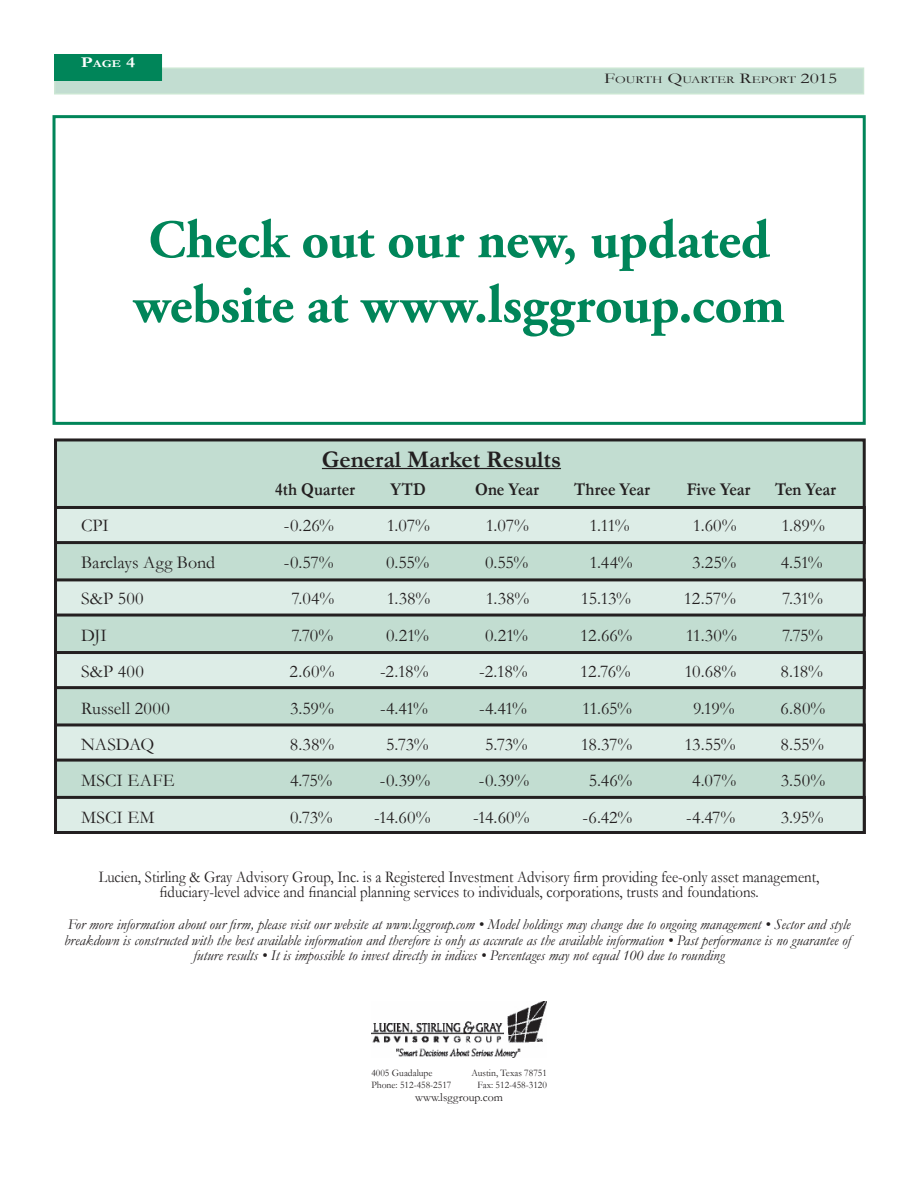
<style>
.page{position:relative;width:923px;height:1188px;background:#fff}
.page>*{position:absolute;margin:0;border:0;box-sizing:border-box;transform-origin:0 0}
.t1{font:700 54px/64.8px "Adobe Garamond Pro";letter-spacing:-.005em;color:#008559}
.t2{font:700 24px "Garamond";color:#231f20}
.t3{font:18px "Garamond";letter-spacing:-.005em;color:#231f20}
.t4{font:700 18px "Garamond";color:#231f20;scale:.9 1}
.t5{font:18px "Garamond";letter-spacing:.02em;color:#231f20}
.t6{font:16.5px/15.8px "Garamond";color:#231f20;text-align:center;scale:.9 1}
.t7{font:italic 15px/15.8px "Garamond";color:#231f20;text-align:center}
.t8{font:12px "Garamond";color:#231f20}
.t9{font:10.5px "Garamond";color:#231f20;scale:1.3 1}
.t10{font:700 10.5px "Garamond";color:#fff;scale:1.3 1}
.t11{font:10.05px "Garamond";color:#231f20;scale:.96 1}
.s1{font-size:15px}
</style>
<div class="page">
<div style="left:54px;top:68px;width:810px;height:26px;background:#c2ddd1"></div>
<div style="left:54px;top:54px;width:108px;height:27px;background:#008559"></div>
<img style="left:371px;top:1001px;width:176px;height:56px">
<div style="left:56px;top:440px;width:808px;height:392px;background:#c2ddd1"></div>
<div style="left:56px;top:507px;width:808px;height:36px;background:#ddede7"></div>
<div style="left:54px;top:506px;width:812px;height:38px;border:3px solid #231f20"></div>
<hr style="left:322px;top:468px;width:239px;height:1px;background:#231f20">
<div style="left:56px;top:580px;width:808px;height:35px;background:#ddede7"></div>
<div style="left:54px;top:578px;width:812px;height:39px;border:3px solid #231f20"></div>
<div style="left:56px;top:653px;width:808px;height:35px;background:#ddede7"></div>
<div style="left:54px;top:651px;width:812px;height:38px;border:3px solid #231f20"></div>
<div style="left:56px;top:725px;width:808px;height:35px;background:#ddede7"></div>
<div style="left:54px;top:723px;width:812px;height:39px;border:3px solid #231f20"></div>
<div style="left:56px;top:797px;width:808px;height:35px;background:#ddede7"></div>
<div style="left:54px;top:796px;width:812px;height:38px;border:3px solid #231f20"></div>
<div style="left:52px;top:115px;width:814px;height:310px;border:3px solid #008559"></div>
<p class="t10" style="left:81px;top:58px;width:43px"><span class="s1">P</span>age <span class="s1">4</span></p>
<p class="t9" style="left:604px;top:73px;width:181px"><span class="s1">F</span>OURTH <span class="s1">Q</span>UARTER <span class="s1">R</span>EPORT <span class="s1">2015</span></p>
<h1 class="t1" style="left:133px;top:209px;width:653px">Check out our new, updated website at www.lsggroup.com</h1>
<h2 class="t2" style="left:322px;top:445px;width:241px">General Market Results</h2>
<p class="t4" style="left:275px;top:478px;width:90px">4th Quarter</p>
<p class="t4" style="left:390px;top:478px;width:41px">YTD</p>
<p class="t4" style="left:475px;top:478px;width:73px">One Year</p>
<p class="t4" style="left:574px;top:478px;width:86px">Three Year</p>
<p class="t4" style="left:687px;top:478px;width:72px">Five Year</p>
<p class="t4" style="left:775px;top:478px;width:69px">Ten Year</p>
<p class="t3" style="left:81px;top:515px;width:29px">CPI</p>
<p class="t3" style="left:284px;top:515px;width:52px">-0.26%</p>
<p class="t3" style="left:387px;top:515px;width:45px">1.07%</p>
<p class="t3" style="left:486px;top:515px;width:45px">1.07%</p>
<p class="t3" style="left:589px;top:515px;width:42px">1.11%</p>
<p class="t3" style="left:693px;top:515px;width:45px">1.60%</p>
<p class="t3" style="left:781px;top:515px;width:45px">1.89%</p>
<p class="t3" style="left:81px;top:551px;width:136px">Barclays Agg Bond</p>
<p class="t3" style="left:284px;top:551px;width:51px">-0.57%</p>
<p class="t3" style="left:386px;top:551px;width:45px">0.55%</p>
<p class="t3" style="left:485px;top:551px;width:45px">0.55%</p>
<p class="t3" style="left:589px;top:551px;width:45px">1.44%</p>
<p class="t3" style="left:692px;top:551px;width:45px">3.25%</p>
<p class="t3" style="left:781px;top:551px;width:43px">4.51%</p>
<p class="t3" style="left:81px;top:588px;width:64px">S&amp;P 500</p>
<p class="t3" style="left:291px;top:588px;width:44px">7.04%</p>
<p class="t3" style="left:387px;top:588px;width:45px">1.38%</p>
<p class="t3" style="left:486px;top:588px;width:45px">1.38%</p>
<p class="t3" style="left:581px;top:588px;width:52px">15.13%</p>
<p class="t3" style="left:683px;top:588px;width:54px">12.57%</p>
<p class="t3" style="left:782px;top:588px;width:43px">7.31%</p>
<p class="t3" style="left:81px;top:624px;width:27px">DJI</p>
<p class="t3" style="left:291px;top:624px;width:43px">7.70%</p>
<p class="t3" style="left:386px;top:624px;width:44px">0.21%</p>
<p class="t3" style="left:485px;top:624px;width:44px">0.21%</p>
<p class="t3" style="left:580px;top:624px;width:54px">12.66%</p>
<p class="t3" style="left:686px;top:624px;width:53px">11.30%</p>
<p class="t3" style="left:782px;top:624px;width:42px">7.75%</p>
<p class="t3" style="left:81px;top:661px;width:64px">S&amp;P 400</p>
<p class="t3" style="left:290px;top:661px;width:46px">2.60%</p>
<p class="t3" style="left:380px;top:661px;width:50px">-2.18%</p>
<p class="t3" style="left:479px;top:661px;width:50px">-2.18%</p>
<p class="t3" style="left:580px;top:661px;width:52px">12.76%</p>
<p class="t3" style="left:684px;top:661px;width:53px">10.68%</p>
<p class="t3" style="left:780px;top:661px;width:44px">8.18%</p>
<p class="t3" style="left:81px;top:697px;width:90px">Russell 2000</p>
<p class="t3" style="left:290px;top:697px;width:45px">3.59%</p>
<p class="t3" style="left:380px;top:697px;width:50px">-4.41%</p>
<p class="t3" style="left:479px;top:697px;width:50px">-4.41%</p>
<p class="t3" style="left:582px;top:697px;width:51px">11.65%</p>
<p class="t3" style="left:693px;top:697px;width:43px">9.19%</p>
<p class="t3" style="left:780px;top:697px;width:46px">6.80%</p>
<p class="t3" style="left:81px;top:734px;width:75px">NASDAQ</p>
<p class="t3" style="left:290px;top:734px;width:46px">8.38%</p>
<p class="t3" style="left:386px;top:734px;width:44px">5.73%</p>
<p class="t3" style="left:485px;top:734px;width:44px">5.73%</p>
<p class="t3" style="left:581px;top:734px;width:53px">18.37%</p>
<p class="t3" style="left:684px;top:734px;width:53px">13.55%</p>
<p class="t3" style="left:780px;top:734px;width:45px">8.55%</p>
<p class="t5" style="left:81px;top:770px;width:95px">MSCI EAFE</p>
<p class="t3" style="left:290px;top:770px;width:44px">4.75%</p>
<p class="t3" style="left:380px;top:770px;width:52px">-0.39%</p>
<p class="t3" style="left:479px;top:770px;width:52px">-0.39%</p>
<p class="t3" style="left:589px;top:770px;width:45px">5.46%</p>
<p class="t3" style="left:692px;top:770px;width:45px">4.07%</p>
<p class="t3" style="left:781px;top:770px;width:46px">3.50%</p>
<p class="t3" style="left:81px;top:806px;width:75px">MSCI EM</p>
<p class="t3" style="left:290px;top:806px;width:44px">0.73%</p>
<p class="t3" style="left:374px;top:806px;width:58px">-14.60%</p>
<p class="t3" style="left:473px;top:806px;width:58px">-14.60%</p>
<p class="t3" style="left:582px;top:806px;width:51px">-6.42%</p>
<p class="t3" style="left:686px;top:806px;width:51px">-4.47%</p>
<p class="t3" style="left:781px;top:806px;width:44px">3.95%</p>
<p class="t6" style="left:99px;top:868px;width:802px">Lucien, Stirling &amp; Gray Advisory Group, Inc. is a Registered Investment Advisory firm providing fee-only asset management, fiduciary-level advice and financial planning services to individuals, corporations, trusts and foundations.</p>
<p class="t7" style="left:64px;top:916px;width:788px">For more information about our firm, please visit our website at www.lsggroup.com • Model holdings may change due to ongoing management • Sector and style breakdown is constructed with the best available information and therefore is only as accurate as the available information • Past performance is no guarantee of future results • It is impossible to invest directly in indices • Percentages may not equal 100 due to rounding</p>
<p class="t11" style="left:371px;top:1066px;width:65px">4005 Guadalupe</p>
<p class="t11" style="left:471px;top:1066px;width:80px">Austin, Texas 78751</p>
<p class="t11" style="left:371px;top:1079px;width:85px">Phone: 512-458-2517</p>
<p class="t11" style="left:477px;top:1079px;width:74px">Fax: 512-458-3120</p>
<p class="t8" style="left:415px;top:1090px;width:89px">www.lsggroup.com</p>
</div>
